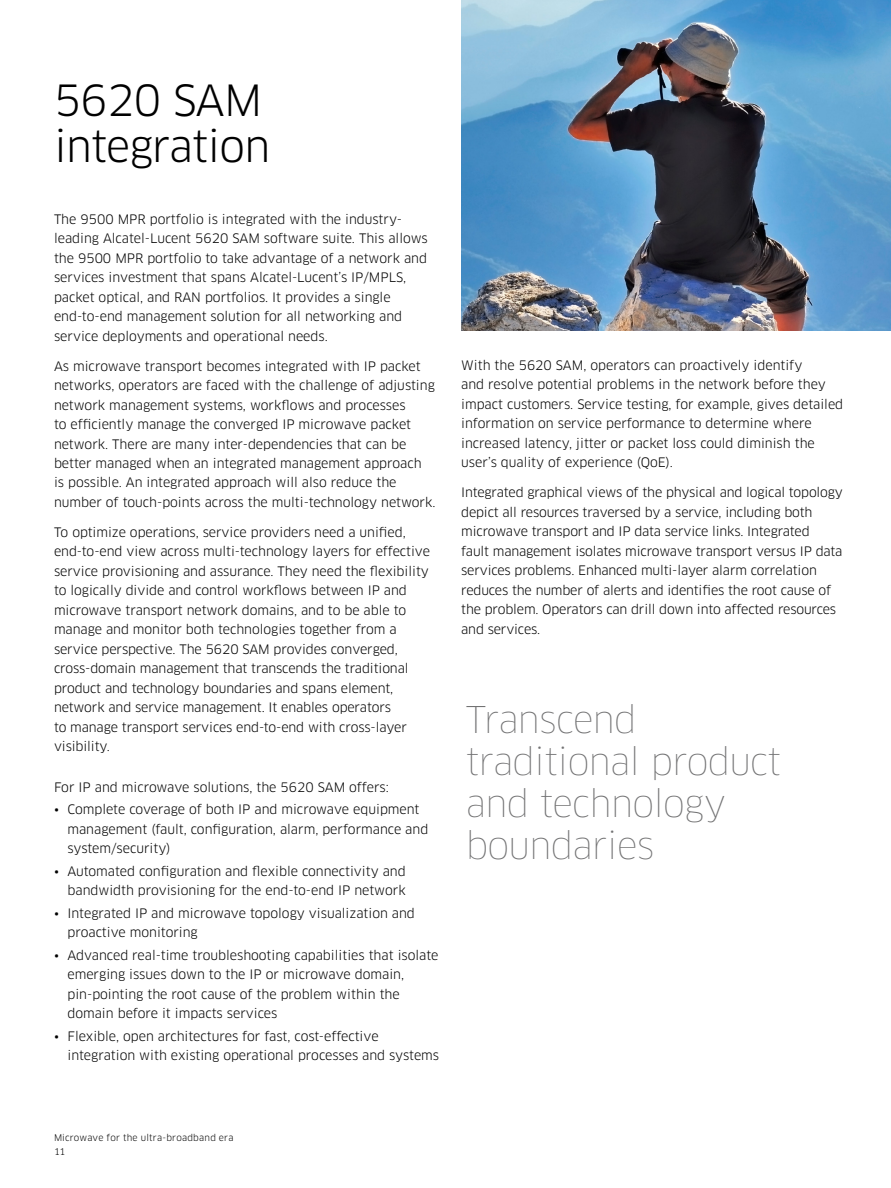
<style>
.page{position:relative;width:891px;height:1188px;background:#fff}
.page>*{position:absolute;margin:0;border:0;box-sizing:border-box;transform-origin:0 0}
.t1{font:42px/46.5px "Clan OT";letter-spacing:-.02em;color:#000}
.t2{font:100 36px/42px "Clan OT";letter-spacing:-.02em;color:#727273}
.t3{font:12.75px/19.5px "Clan OT";letter-spacing:-.005em;color:#000}
.t4{font:9px/13.5px "Clan OT";letter-spacing:.02em;color:#000}
</style>
<div class="page">
<img style="left:461px;top:0;width:430px;height:331px">
<h1 class="t1" style="left:54px;top:77px;width:218px">5620 SAM integration</h1>
<p class="t3" style="left:54px;top:209px;width:375px">The 9500 MPR portfolio is integrated with the industry&shy;leading Alcatel-Lucent 5620 SAM software suite. This allows the 9500 MPR portfolio to take advantage of a network and services investment that spans Alcatel-Lucent’s IP/MPLS, packet optical, and RAN portfolios. It provides a single end-to-end management solution for all networking and service deployments and operational needs.</p>
<p class="t3" style="left:54px;top:356px;width:383px">As microwave transport becomes integrated with IP packet networks, operators are faced with the challenge of adjusting network management systems, workflows and processes<br>to efficiently manage the converged IP microwave packet network. There are many inter-dependencies that can be better managed when an integrated management approach<br>is possible. An integrated approach will also reduce the number of touch-points across the multi-technology network.</p>
<p class="t3" style="left:54px;top:523px;width:378px">To optimize operations, service providers need a unified, end-to-end view across multi-technology layers for effective service provisioning and assurance. They need the flexibility to logically divide and control workflows between IP and microwave transport network domains, and to be able to manage and monitor both technologies together from a service perspective. The 5620 SAM provides converged, cross-domain management that transcends the traditional product and technology boundaries and spans element, network and service management. It enables operators<br>to manage transport services end-to-end with cross-layer visibility.</p>
<p class="t3" style="left:54px;top:777px;width:336px">For IP and microwave solutions, the 5620 SAM offers:</p>
<p class="t3" style="left:68px;top:800px;width:362px;text-indent:-14px">• Complete coverage of both IP and microwave equipment management (fault, configuration, alarm, performance and system/security)</p>
<p class="t3" style="left:54px;top:861px;width:353px;text-align:right">• Automated configuration and flexible connectivity and bandwidth provisioning for the end-to-end IP network</p>
<p class="t3" style="left:68px;top:903px;width:349px;text-indent:-14px">• Integrated IP and microwave topology visualization and proactive monitoring</p>
<p class="t3" style="left:68px;top:945px;width:373px;text-indent:-14px">• Advanced real-time troubleshooting capabilities that isolate emerging issues down to the IP or microwave domain, pin-pointing the root cause of the problem within the domain before it impacts services</p>
<p class="t3" style="left:68px;top:1026px;width:373px;text-indent:-14px">• Flexible, open architectures for fast, cost-effective integration with existing operational processes and systems</p>
<p class="t3" style="left:461px;top:355px;width:383px">With the 5620 SAM, operators can proactively identify<br>and resolve potential problems in the network before they impact customers. Service testing, for example, gives detailed information on service performance to determine where increased latency, jitter or packet loss could diminish the user’s quality of experience (QoE).</p>
<p class="t3" style="left:461px;top:483px;width:383px">Integrated graphical views of the physical and logical topology depict all resources traversed by a service, including both microwave transport and IP data service links. Integrated<br>fault management isolates microwave transport versus IP data services problems. Enhanced multi-layer alarm correlation reduces the number of alerts and identifies the root cause of the problem. Operators can drill down into affected resources and services.</p>
<h2 class="t2" style="left:466px;top:699px;width:317px">Transcend traditional product and technology boundaries</h2>
<p class="t4" style="left:54px;top:1131px;width:181px">Microwave for the ultra-broadband era<br>11</p>
</div>
